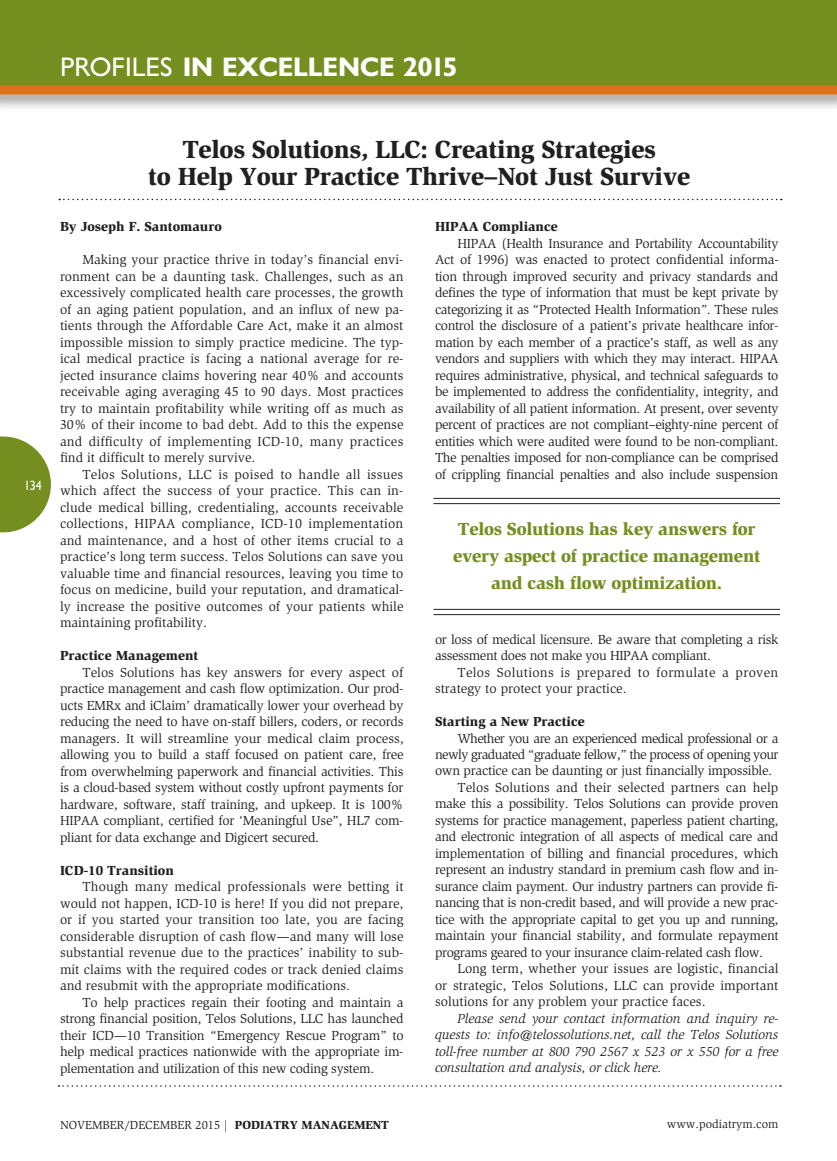
<style>
.page{position:relative;width:837px;height:1161px;background:#fff}
.page>*{position:absolute;margin:0;border:0;box-sizing:border-box;transform-origin:0 0}
.t1{font:700 27px "Humanist 521 BT";color:#fff}
.t2{font:900 25.5px/27px "Slimbach";letter-spacing:-.015em;color:#231f20;text-align:center}
.t3{font:900 18px/27px "Slimbach";letter-spacing:-.015em;color:#748e1f;text-align:center}
.t4{font:13.5px/16.5px "Slimbach";letter-spacing:-.02em;color:#231f20;text-align:justify}
.t5{font:italic 13.5px/16.5px "Slimbach";letter-spacing:-.01em;color:#231f20;text-align:justify}
.t6{font:13.5px "Slimbach";color:#231f20}
.t7{font:13.5px "Slimbach";letter-spacing:-.045em;color:#231f20}
.t8{font:900 13.5px "Slimbach";color:#231f20}
.t9{font:13.5px/16.5px "Slimbach";letter-spacing:.025em;color:#231f20}
.t10{font:13.5px "Slimbach";letter-spacing:.005em;color:#231f20}
.t11{font:13.5px "Humanist 521 BT";color:#fff;scale:.9 1}
.t12{font:12px "Slimbach";color:#231f20}
.s1{font-weight:400}
.s2{font-weight:900}
</style>
<div class="page">
<svg style="left:0;top:436px;width:51px;height:96px"></svg>
<div style="left:0;top:0;width:837px;height:88px;background:#748e1f"></div>
<svg style="left:59px;top:199px;width:723px;height:1px"></svg>
<svg style="left:58px;top:1085px;width:723px;height:2px"></svg>
<hr style="left:434px;top:498px;width:346px;height:1px;background:#231f20">
<hr style="left:434px;top:503px;width:346px;height:1px;background:#231f20">
<hr style="left:434px;top:609px;width:346px;height:1px;background:#231f20">
<hr style="left:434px;top:614px;width:346px;height:1px;background:#231f20">
<div style="left:0;top:82px;width:837px;height:29px;background:#231f20;opacity:.5"></div>
<div style="left:0;top:86px;width:837px;height:8px;background:#de711c"></div>
<h1 class="t1" style="left:60px;top:50px;width:399px"><span class="s1">PROFILES</span> IN EXCELLENCE 2015</h1>
<p class="t11" style="left:24px;top:477px;width:21px">134</p>
<h2 class="t2" style="left:148px;top:136px;width:543px">Telos Solutions, LLC: Creating Strategies<br>to Help Your Practice Thrive–Not Just Survive</h2>
<p class="t8" style="left:60px;top:218px;width:163px">By Joseph F. Santomauro</p>
<p class="t4" style="left:60px;top:252px;width:345px;text-indent:23px">Making your practice thrive in today’s financial envi&shy;ronment can be a daunting task. Challenges, such as an excessively complicated health care processes, the growth of an aging patient population, and an influx of new pa&shy;tients through the Affordable Care Act, make it an almost impossible mission to simply practice medicine. The typ&shy;ical medical practice is facing a national average for re&shy;jected insurance claims hovering near 40% and accounts receivable aging averaging 45 to 90 days. Most practices try to maintain profitability while writing off as much as 30% of their income to bad debt. Add to this the expense and difficulty of implementing ICD-10, many practices find it difficult to merely survive.</p>
<p class="t4" style="left:60px;top:466px;width:345px;text-indent:23px">Telos Solutions, LLC is poised to handle all issues which affect the success of your practice. This can in&shy;clude medical billing, credentialing, accounts receivable collections, HIPAA compliance, ICD-10 implementation and maintenance, and a host of other items crucial to a practice’s long term success. Telos Solutions can save you valuable time and financial resources, leaving you time to focus on medicine, build your reputation, and dramatical&shy;ly increase the positive outcomes of your patients while maintaining profitability.</p>
<p class="t8" style="left:60px;top:647px;width:140px">Practice Management</p>
<p class="t4" style="left:60px;top:664px;width:345px;text-indent:23px">Telos Solutions has key answers for every aspect of practice management and cash flow optimization. Our prod&shy;ucts EMRx and iClaim’ dramatically lower your overhead by reducing the need to have on-staff billers, coders, or records managers. It will streamline your medical claim process, allowing you to build a staff focused on patient care, free from overwhelming paperwork and financial activities. This is a cloud-based system without costly upfront payments for hardware, software, staff training, and upkeep. It is 100% HIPAA compliant, certified for ‘Meaningful Use”, HL7 com&shy;pliant for data exchange and Digicert secured.</p>
<p class="t8" style="left:60px;top:862px;width:115px">ICD-10 Transition</p>
<p class="t4" style="left:60px;top:878px;width:345px;text-indent:23px">Though many medical professionals were betting it would not happen, ICD-10 is here! If you did not prepare, or if you started your transition too late, you are facing considerable disruption of cash flow—and many will lose substantial revenue due to the practices’ inability to sub&shy;mit claims with the required codes or track denied claims and resubmit with the appropriate modifications.</p>
<p class="t4" style="left:60px;top:994px;width:345px;text-indent:23px">To help practices regain their footing and maintain a strong financial position, Telos Solutions, LLC has launched their ICD—10 Transition “Emergency Rescue Program” to help medical practices nationwide with the appropriate im&shy;plementation and utilization of this new coding system.</p>
<p class="t8" style="left:435px;top:218px;width:124px">HIPAA Compliance</p>
<p class="t4" style="left:435px;top:235px;width:345px;text-indent:23px">HIPAA (Health Insurance and Portability Accountability Act of 1996) was enacted to protect confidential informa&shy;tion through improved security and privacy standards and defines the type of information that must be kept private by categorizing it as “Protected Health Information”. These rules control the disclosure of a patient’s private healthcare infor&shy;mation by each member of a practice’s staff, as well as any vendors and suppliers with which they may interact. HIPAA requires administrative, physical, and technical safeguards to be implemented to address the confidentiality, integrity, and availability of all patient information. At present, over seventy percent of practices are not compliant–eighty-nine percent of entities which were audited were found to be non-compliant.<br>The penalties imposed for non-compliance can be comprised of crippling financial penalties and also include suspension</p>
<h3 class="t3" style="left:453px;top:515px;width:309px">Telos Solutions has key answers for every aspect of practice management and cash flow optimization.</h3>
<p class="t4" style="left:435px;top:631px;width:345px">or loss of medical licensure. Be aware that completing a risk assessment does not make you HIPAA compliant.</p>
<p class="t9" style="left:435px;top:664px;width:345px;text-indent:23px">Telos Solutions is prepared to formulate a proven strategy to protect your practice.</p>
<p class="t8" style="left:435px;top:713px;width:151px">Starting a New Practice</p>
<p class="t7" style="left:458px;top:730px;width:323px">Whether you are an experienced medical professional or a</p>
<p class="t7" style="left:435px;top:747px;width:345px">newly graduated “graduate fellow,” the process of opening your</p>
<p class="t4" style="left:435px;top:763px;width:339px">own practice can be daunting or just financially impossible.</p>
<p class="t10" style="left:458px;top:780px;width:322px">Telos Solutions and their selected partners can help</p>
<p class="t4" style="left:435px;top:796px;width:345px">make this a possibility. Telos Solutions can provide proven</p>
<p class="t4" style="left:435px;top:812px;width:345px">systems for practice management, paperless patient charting,</p>
<p class="t4" style="left:435px;top:829px;width:345px">and electronic integration of all aspects of medical care and</p>
<p class="t4" style="left:435px;top:845px;width:345px">implementation of billing and financial procedures, which</p>
<p class="t4" style="left:435px;top:862px;width:345px">represent an industry standard in premium cash flow and in-</p>
<p class="t4" style="left:435px;top:878px;width:345px">surance claim payment. Our industry partners can provide fi-</p>
<p class="t4" style="left:435px;top:895px;width:345px">nancing that is non-credit based, and will provide a new prac-</p>
<p class="t4" style="left:435px;top:911px;width:345px">tice with the appropriate capital to get you up and running,</p>
<p class="t4" style="left:435px;top:928px;width:345px">maintain your financial stability, and formulate repayment</p>
<p class="t4" style="left:435px;top:944px;width:330px">programs geared to your insurance claim-related cash flow.</p>
<p class="t6" style="left:458px;top:961px;width:322px">Long term, whether your issues are logistic, financial</p>
<p class="t6" style="left:435px;top:978px;width:345px">or strategic, Telos Solutions, LLC can provide important</p>
<p class="t6" style="left:435px;top:994px;width:272px">solutions for any problem your practice faces.</p>
<p class="t5" style="left:435px;top:1010px;width:345px;text-indent:23px">Please send your contact information and inquiry re&shy;quests to: info@telossolutions.net, call the Telos Solutions toll-free number at 800 790 2567 x 523 or x 550 for a free consultation and analysis, or click here.</p>
<p class="t12" style="left:60px;top:1118px;width:331px">NOVEMBER/DECEMBER 2015 | <span class="s2">PODIATRY MANAGEMENT</span></p>
<p class="t12" style="left:667px;top:1117px;width:113px">www.podiatrym.com</p>
</div>
